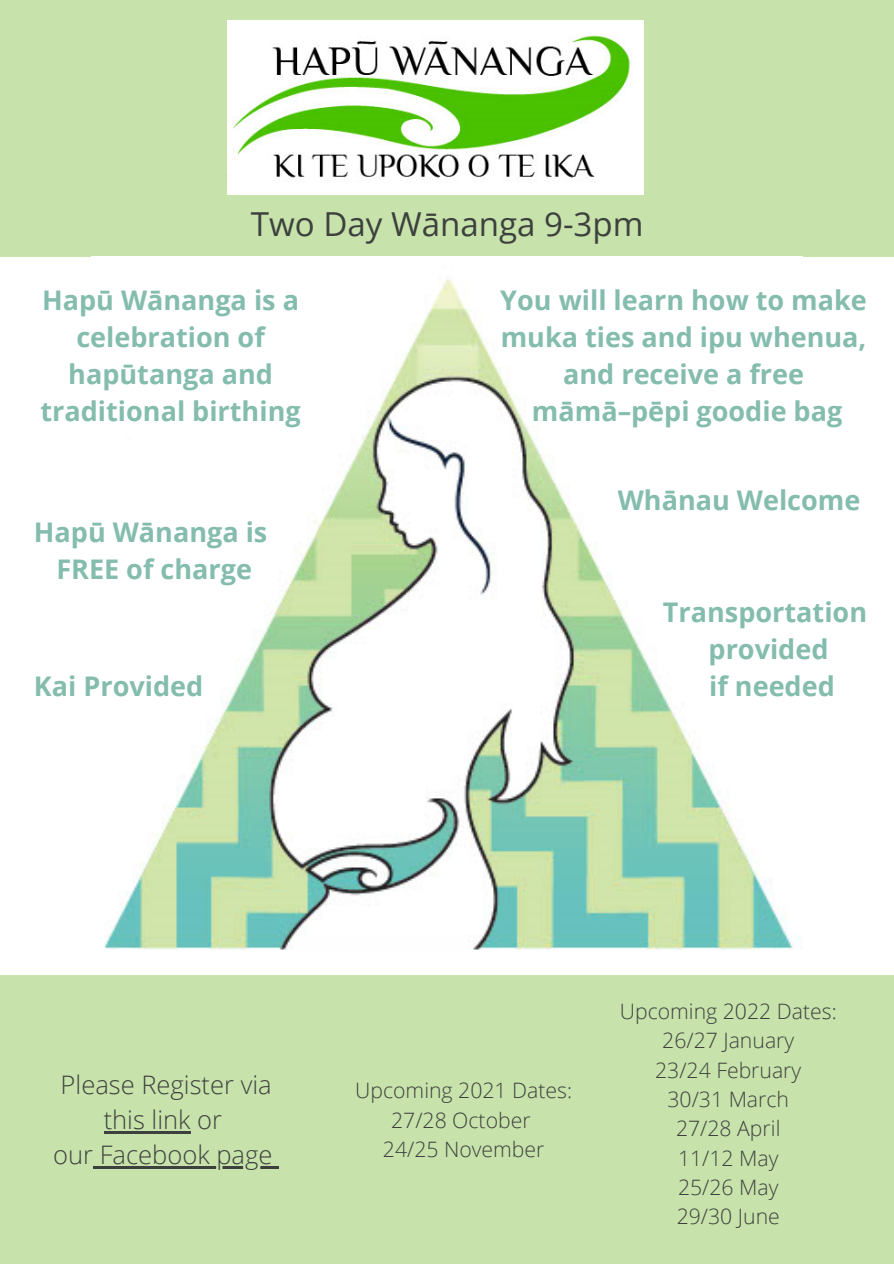
<style>
.page{position:relative;width:894px;height:1264px;background:#fff}
.page>*{position:absolute;margin:0;border:0;box-sizing:border-box;transform-origin:0 0}
.t1{font:33px "Open Sans";color:#3d413e}
.t2{font:700 27px/37.2px "Open Sans";color:#84bcad;text-align:center}
.t3{font:300 25.5px "Open Sans";color:#3d413e}
.t4{font:300 21.15px "Open Sans";color:#3d413e}
</style>
<div class="page">
<div style="left:0;top:974px;width:893px;height:289px;background:#c8e2ab"></div>
<div style="left:0;top:0;width:893px;height:257px;background:#c8e2ab"></div>
<img style="left:103px;top:279px;width:696px;height:671px">
<img style="left:227px;top:21px;width:416px;height:173px">
<hr style="left:104px;top:1131px;width:86px;height:2px;background:#3d413e">
<hr style="left:93px;top:1166px;width:179px;height:2px;background:#3d413e">
<svg style="left:272px;top:1166px;width:7px;height:2px"></svg>
<p class="t1" style="left:251px;top:200px;width:394px">Two Day Wānanga 9-3pm</p>
<p class="t2" style="left:40px;top:280px;width:261px">Hapū Wānanga is a celebration of hapūtanga and traditional birthing</p>
<p class="t2" style="left:500px;top:280px;width:368px">You will learn how to make</p>
<p class="t2" style="left:500px;top:317px;width:367px">muka ties and ipu whenua,</p>
<p class="t2" style="left:563px;top:355px;width:242px">and receive a free</p>
<p class="t2" style="left:531px;top:392px;width:312px">māmā–pēpi goodie bag</p>
<p class="t2" style="left:34px;top:513px;width:235px">Hapū Wānanga is</p>
<p class="t2" style="left:56px;top:550px;width:197px">FREE of charge</p>
<p class="t2" style="left:34px;top:667px;width:171px">Kai Provided</p>
<p class="t2" style="left:617px;top:481px;width:244px">Whānau Welcome</p>
<p class="t2" style="left:662px;top:592px;width:205px">Transportation</p>
<p class="t2" style="left:708px;top:629px;width:121px">provided</p>
<p class="t2" style="left:709px;top:667px;width:127px">if needed</p>
<p class="t3" style="left:61px;top:1067px;width:212px">Please Register via</p>
<p class="t3" style="left:104px;top:1101px;width:120px">this link or</p>
<p class="t3" style="left:53px;top:1136px;width:221px">our Facebook page</p>
<p class="t4" style="left:355px;top:1075px;width:218px">Upcoming 2021 Dates:</p>
<p class="t4" style="left:391px;top:1104px;width:141px">27/28 October</p>
<p class="t4" style="left:383px;top:1134px;width:163px">24/25 November</p>
<p class="t4" style="left:619px;top:996px;width:218px">Upcoming 2022 Dates:</p>
<p class="t4" style="left:662px;top:1025px;width:133px">26/27 January</p>
<p class="t4" style="left:655px;top:1055px;width:147px">23/24 February</p>
<p class="t4" style="left:667px;top:1084px;width:123px">30/31 March</p>
<p class="t4" style="left:676px;top:1113px;width:106px">27/28 April</p>
<p class="t4" style="left:677px;top:1142px;width:102px">11/12 May</p>
<p class="t4" style="left:677px;top:1172px;width:102px">25/26 May</p>
<p class="t4" style="left:676px;top:1201px;width:104px">29/30 June</p>
</div>
